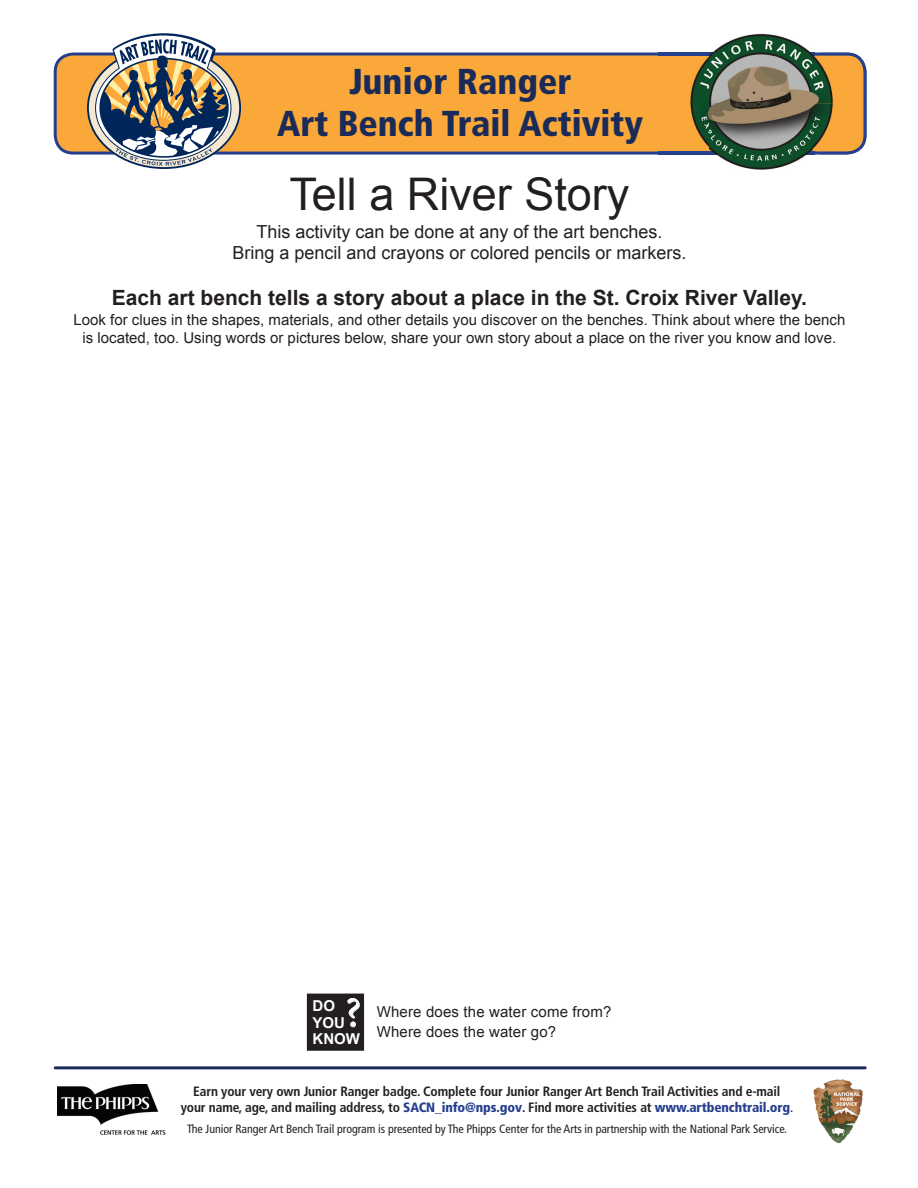
<style>
.page{position:relative;width:918px;height:1188px;background:#fff}
.page>*{position:absolute;margin:0;border:0;box-sizing:border-box;transform-origin:0 0}
.t1{font:45px "Arial";color:#231f20}
.t2{font:42px "Minion Pro";color:#fff}
.t3{font:900 condensed 36px/42px "Frutiger LT Std";color:#1b2b59;text-align:center}
.t4{font:700 21px "Arial";color:#231f20}
.t5{font:18px/21px "Arial";color:#231f20;text-align:center}
.t6{font:15px/18px "Arial";color:#231f20;text-align:center}
.t7{font:700 15px/16.5px "Arial";color:#fff}
.t8{font:700 condensed 13.5px/16.5px "Frutiger LT Std";letter-spacing:-.01em;color:#231f20;text-align:center}
.t9{font:condensed 12px "Frutiger LT Std";letter-spacing:-.005em;color:#231f20}
.s1{font-weight:900;color:#253f8e}
.s2{font-weight:400}
</style>
<div class="page">
<svg style="left:54px;top:52px;width:605px;height:103px;background:#eba241"></svg>
<img style="left:713px;top:33px;width:97px;height:19px">
<img style="left:717px;top:155px;width:89px;height:15px">
<img style="left:659px;top:56px;width:156px;height:96px">
<img style="left:659px;top:52px;width:156px;height:4px">
<img style="left:815px;top:52px;width:52px;height:103px">
<img style="left:659px;top:152px;width:156px;height:3px">
<svg style="left:93px;top:33px;width:142px;height:133px"></svg>
<img style="left:814px;top:1079px;width:34px;height:64px">
<img style="left:57px;top:1084px;width:109px;height:51px">
<hr style="left:55px;top:1066px;width:810px;height:3px;background:#1b2b59">
<div style="left:308px;top:994px;width:55px;height:56px;background:#231f20"></div>
<div style="left:307px;top:994px;width:57px;height:57px;border:2px solid #231f20"></div>
<svg style="left:347px;top:998px;width:13px;height:30px"></svg>
<h3 class="t3" style="left:277px;top:61px;width:368px">Junior Ranger<br>Art Bench Trail Activity</h3>
<h1 class="t1" style="left:289px;top:164px;width:342px">Tell a River Story</h1>
<p class="t5" style="left:232px;top:221px;width:456px">This activity can be done at any of the art benches.<br>Bring a pencil and crayons or colored pencils or markers.</p>
<h3 class="t4" style="left:112px;top:283px;width:697px">Each art bench tells a story about a place in the St. Croix River Valley.</h3>
<p class="t6" style="left:74px;top:311px;width:773px">Look for clues in the shapes, materials, and other details you discover on the benches. Think about where the bench is located, too. Using words or pictures below, share your own story about a place on the river you know and love.</p>
<h2 class="t2" style="left:345px;top:985px;width:17px">?</h2>
<p class="t7" style="left:313px;top:998px;width:49px">DO<br>YOU<br>KNOW</p>
<p class="t6" style="left:377px;top:1003px;width:236px;line-height:19.5px;text-align:left">Where does the water come from?<br>Where does the water go?</p>
<p class="t8" style="left:181px;top:1083px;width:614px">Earn your very own Junior Ranger badge. Complete four Junior Ranger Art Bench Trail Activities and e-mail your name, age, and mailing address, to <span class="s1">SACN_info@nps.gov</span>. Find more activities at <span class="s1">www.artbenchtrail.org</span><span class="s2">.</span></p>
<p class="t9" style="left:187px;top:1122px;width:602px">The Junior Ranger Art Bench Trail program is presented by The Phipps Center for the Arts in partnership with the National Park Service.</p>
</div>
